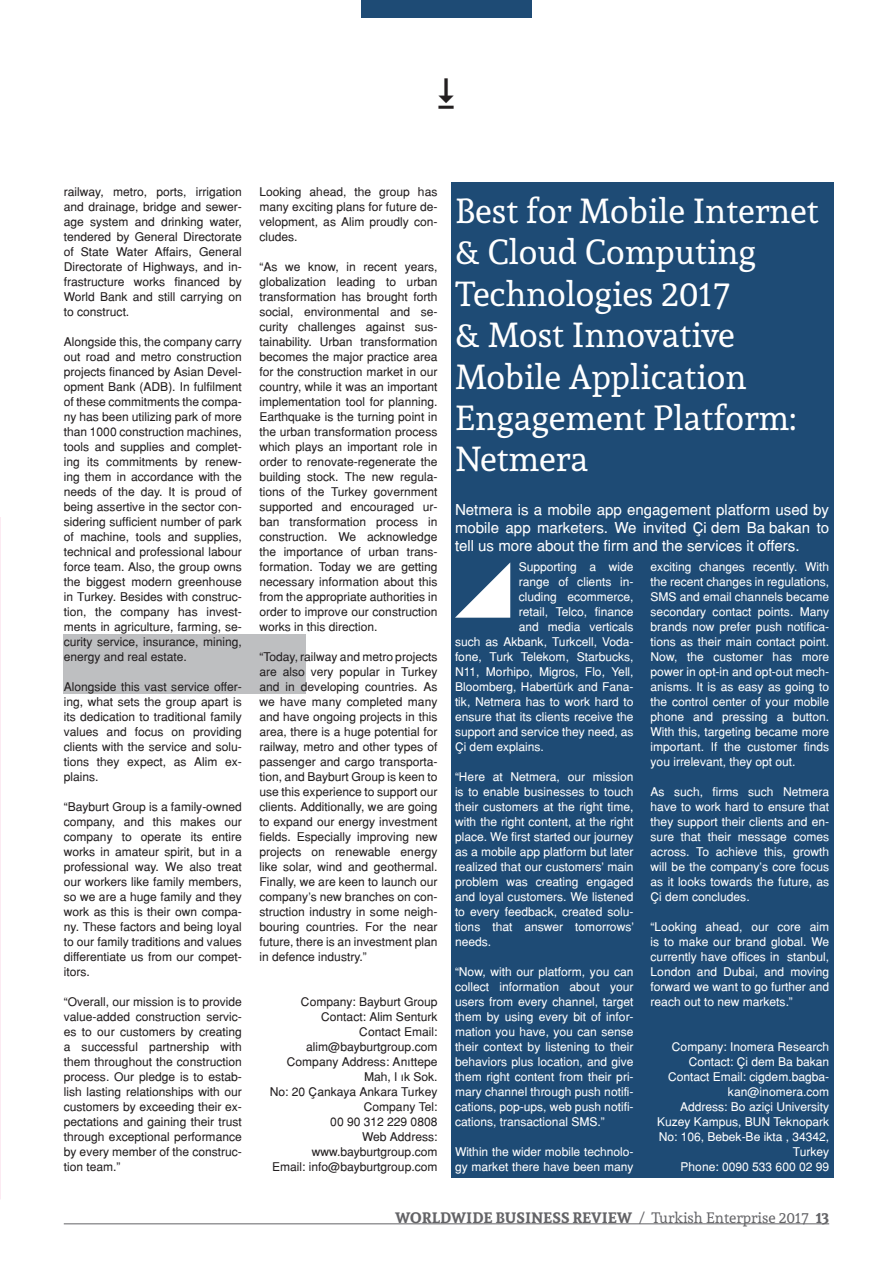
<style>
.page{position:relative;width:893px;height:1263px;background:#fff}
.page>*{position:absolute;margin:0;border:0;box-sizing:border-box;transform-origin:0 0}
.t1{font:34.5px/41.4px "Andada";color:#fff}
.t2{font:15px/18px "Helvetica";color:#fff;text-align:justify}
.t3{font:700 15px "Andada";color:#636366}
.t4{font:12px/15px "Helvetica";color:#231f20;text-align:justify}
.t5{font:12px/15px "Helvetica";color:#fff;text-align:justify}
.s1{font-weight:400}
</style>
<div class="page">
<hr style="left:64px;top:1223px;width:765px;height:1px;background:#636366">
<div style="left:361px;top:0;width:170px;height:17px;background:#1e4b75"></div>
<img style="left:0;top:64px;width:1px;height:1135px">
<div style="left:64px;top:635px;width:242px;height:59px;background:#bebfc1"></div>
<div style="left:0;top:34px;width:17px;height:483px;background:#fff"></div>
<div style="left:451px;top:183px;width:382px;height:995px;background:#1e4b75"></div>
<svg style="left:455px;top:562px;width:55px;height:56px"></svg>
<p class="t4" style="left:64px;top:184px;width:180px">railway, metro, ports, irrigation and drainage, bridge and sewer&shy;age system and drinking water, tendered by General Directorate of State Water Affairs, General Directorate of Highways, and in&shy;frastructure works financed by World Bank and still carrying on to construct.</p>
<p class="t4" style="left:64px;top:334px;width:180px">Alongside this, the company carry out road and metro construction projects financed by Asian Devel&shy;opment Bank (ADB). In fulfilment of these commitments the compa&shy;ny has been utilizing park of more than 1000 construction machines, tools and supplies and complet&shy;ing its commitments by renew&shy;ing them in accordance with the needs of the day. It is proud of being assertive in the sector con&shy;sidering sufficient number of park of machine, tools and supplies, technical and professional labour force team. Also, the group owns the biggest modern greenhouse in Turkey. Besides with construc&shy;tion, the company has invest&shy;ments in agriculture, farming, se&shy;curity service, insurance, mining, energy and real estate.</p>
<p class="t4" style="left:64px;top:679px;width:180px">Alongside this vast service offer&shy;ing, what sets the group apart is its dedication to traditional family values and focus on providing clients with the service and solu&shy;tions they expect, as Alim ex&shy;plains.</p>
<p class="t4" style="left:64px;top:799px;width:180px">“Bayburt Group is a family-owned company, and this makes our company to operate its entire works in amateur spirit, but in a professional way. We also treat our workers like family members, so we are a huge family and they work as this is their own compa&shy;ny. These factors and being loyal to our family traditions and values differentiate us from our compet&shy;itors.</p>
<p class="t4" style="left:64px;top:994px;width:180px">“Overall, our mission is to provide value-added construction servic&shy;es to our customers by creating a successful partnership with them throughout the construction process. Our pledge is to estab&shy;lish lasting relationships with our customers by exceeding their ex&shy;pectations and gaining their trust through exceptional performance by every member of the construc&shy;tion team.”</p>
<p class="t4" style="left:259px;top:184px;width:180px">Looking ahead, the group has many exciting plans for future de&shy;velopment, as Alim proudly con&shy;cludes.</p>
<p class="t4" style="left:259px;top:259px;width:180px">“As we know, in recent years, globalization leading to urban transformation has brought forth social, environmental and se&shy;curity challenges against sus&shy;tainability. Urban transformation becomes the major practice area for the construction market in our country, while it was an important implementation tool for planning.<br>Earthquake is the turning point in the urban transformation process which plays an important role in order to renovate-regenerate the building stock. The new regula&shy;tions of the Turkey government supported and encouraged ur&shy;ban transformation process in construction. We acknowledge the importance of urban trans&shy;formation. Today we are getting necessary information about this from the appropriate authorities in order to improve our construction works in this direction.</p>
<p class="t4" style="left:259px;top:649px;width:180px">“Today, railway and metro projects are also very popular in Turkey and in developing countries. As we have many completed many and have ongoing projects in this area, there is a huge potential for railway, metro and other types of passenger and cargo transporta&shy;tion, and Bayburt Group is keen to use this experience to support our clients. Additionally, we are going to expand our energy investment fields. Especially improving new projects on renewable energy like solar, wind and geothermal.<br>Finally, we are keen to launch our company’s new branches on con&shy;struction industry in some neigh&shy;bouring countries. For the near future, there is an investment plan in defence industry.”</p>
<p class="t4" style="left:301px;top:994px;width:138px">Company: Bayburt Group</p>
<p class="t4" style="left:321px;top:1009px;width:118px">Contact: Alim Senturk</p>
<p class="t4" style="left:359px;top:1024px;width:80px">Contact Email:</p>
<p class="t4" style="left:306px;top:1039px;width:133px">alim@bayburtgroup.com</p>
<p class="t4" style="left:287px;top:1054px;width:152px;text-align:right">Company Address: Anıttepe<br>Mah, Işık Sok.</p>
<p class="t4" style="left:270px;top:1084px;width:169px">No: 20 Çankaya Ankara Turkey</p>
<p class="t4" style="left:364px;top:1099px;width:75px">Company Tel:</p>
<p class="t4" style="left:330px;top:1114px;width:109px">00 90 312 229 0808</p>
<p class="t4" style="left:362px;top:1129px;width:77px">Web Address:</p>
<p class="t4" style="left:312px;top:1144px;width:127px">www.bayburtgroup.com</p>
<p class="t4" style="left:272px;top:1159px;width:167px">Email: info@bayburtgroup.com</p>
<p class="t1" style="left:455px;top:190px;width:365px">Best for Mobile Internet &amp; Cloud Computing<br>Technologies 2017<br>&amp; Most Innovative<br>Mobile Application<br>Engagement Platform:<br>Netmera</p>
<p class="t2" style="left:455px;top:500px;width:376px">Netmera is a mobile app engagement platform used by mobile app marketers. We invited Çiğdem Bağbakan to tell us more about the firm and the services it offers.</p>
<p class="t5" style="left:519px;top:559px;width:116px">Supporting a wide</p>
<p class="t5" style="left:519px;top:574px;width:116px">range of clients in-</p>
<p class="t5" style="left:519px;top:589px;width:116px">cluding ecommerce,</p>
<p class="t5" style="left:519px;top:604px;width:116px">retail, Telco, finance</p>
<p class="t5" style="left:519px;top:619px;width:116px">and media verticals</p>
<p class="t5" style="left:455px;top:634px;width:180px">such as Akbank, Turkcell, Voda-</p>
<p class="t5" style="left:455px;top:649px;width:180px">fone, Turk Telekom, Starbucks,</p>
<p class="t5" style="left:455px;top:664px;width:180px">N11, Morhipo, Migros, Flo, Yell,</p>
<p class="t5" style="left:455px;top:679px;width:180px">Bloomberg, Habertürk and Fana-</p>
<p class="t5" style="left:455px;top:694px;width:180px">tik, Netmera has to work hard to</p>
<p class="t5" style="left:455px;top:709px;width:180px">ensure that its clients receive the</p>
<p class="t5" style="left:455px;top:724px;width:180px">support and service they need, as</p>
<p class="t5" style="left:455px;top:739px;width:90px">Çiğdem explains.</p>
<p class="t5" style="left:455px;top:769px;width:181px">“Here at Netmera, our mission is to enable businesses to touch their customers at the right time, with the right content, at the right place. We first started our journey as a mobile app platform but later realized that our customers’ main problem was creating engaged and loyal customers. We listened to every feedback, created solu&shy;tions that answer tomorrows’ needs.</p>
<p class="t5" style="left:455px;top:964px;width:180px">“Now, with our platform, you can collect information about your users from every channel, target them by using every bit of infor&shy;mation you have, you can sense their context by listening to their behaviors plus location, and give them right content from their pri&shy;mary channel through push notifi&shy;cations, pop-ups, web push notifi&shy;cations, transactional SMS.”</p>
<p class="t5" style="left:455px;top:1144px;width:180px">Within the wider mobile technolo&shy;gy market there have been many</p>
<p class="t5" style="left:651px;top:559px;width:180px">exciting changes recently. With the recent changes in regulations, SMS and email channels became secondary contact points. Many brands now prefer push notifica&shy;tions as their main contact point.<br>Now, the customer has more power in opt-in and opt-out mech&shy;anisms. It is as easy as going to the control center of your mobile phone and pressing a button.<br>With this, targeting became more important. If the customer finds you irrelevant, they opt out.</p>
<p class="t5" style="left:651px;top:784px;width:180px">As such, firms such Netmera have to work hard to ensure that they support their clients and en&shy;sure that their message comes across. To achieve this, growth will be the company’s core focus as it looks towards the future, as Çiğdem concludes.</p>
<p class="t5" style="left:651px;top:919px;width:180px">“Looking ahead, our core aim is to make our brand global. We currently have offices in İstanbul, London and Dubai, and moving forward we want to go further and reach out to new markets.”</p>
<p class="t5" style="left:672px;top:1039px;width:159px">Company: Inomera Research</p>
<p class="t5" style="left:689px;top:1054px;width:142px">Contact: Çiğdem Bağbakan</p>
<p class="t5" style="left:668px;top:1069px;width:163px;text-align:right">Contact Email: cigdem.bagba&shy;kan@inomera.com</p>
<p class="t5" style="left:657px;top:1099px;width:174px;text-align:right">Address: Boğaziçi University<br>Kuzey Kampus, BUN Teknopark<br>No: 106, Bebek-Beşiktaş, 34342,<br>Turkey</p>
<p class="t5" style="left:680px;top:1159px;width:150px">Phone: 0090 533 600 02 99</p>
<p class="t3" style="left:395px;top:1208px;width:435px">WORLDWIDE BUSINESS REVIEW <span class="s1">/ Turkish Enterprise 2017</span> 13</p>
</div>
